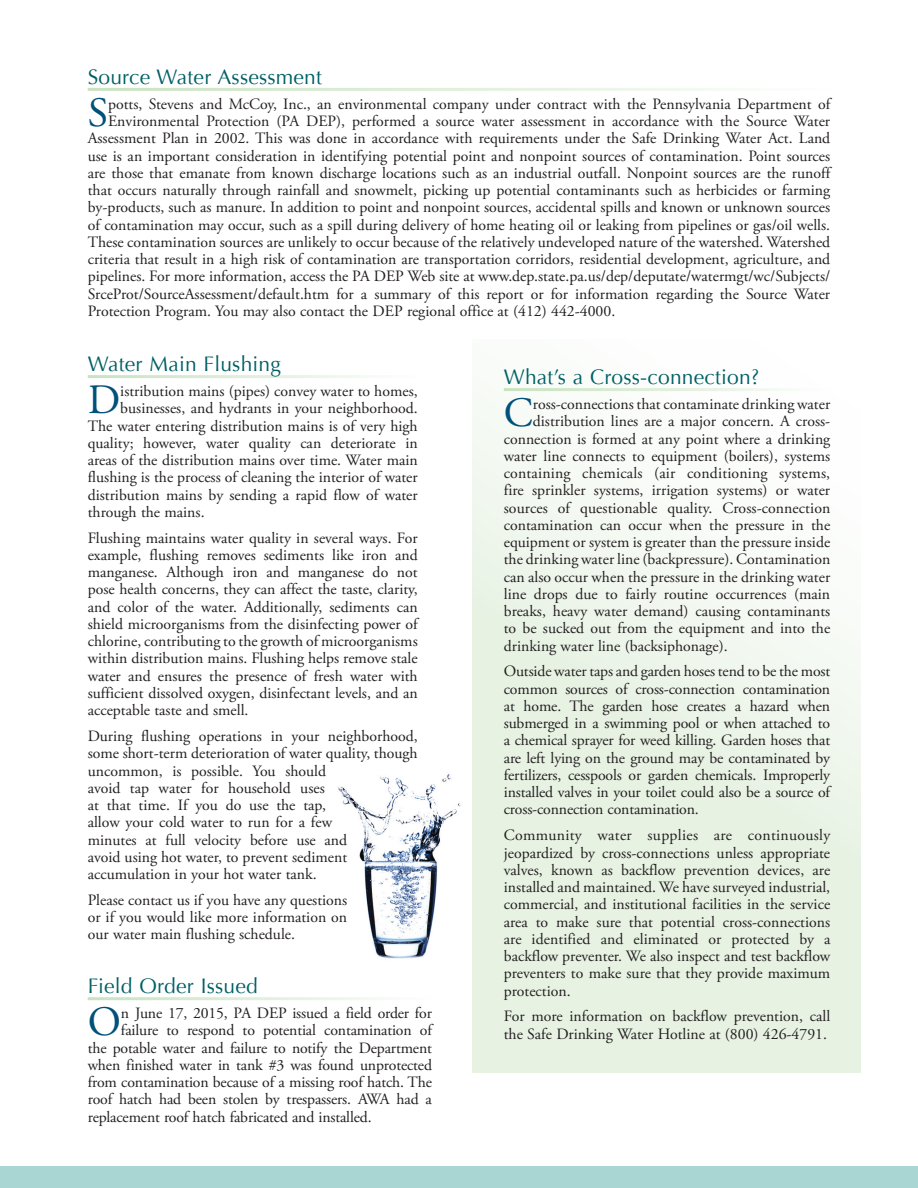
<style>
.page{position:relative;width:918px;height:1188px;background:#fff}
.page>*{position:absolute;margin:0;border:0;box-sizing:border-box;transform-origin:0 0}
.t1{font:41.7px "Adobe Garamond Pro";color:#00517a}
.t2{font:21px "Optima";letter-spacing:.01em;color:#006065}
.t3{font:15.75px/17.2px "Adobe Garamond Pro";color:#231f20;text-align:justify}
</style>
<div class="page">
<div style="left:0;top:1166px;width:918px;height:22px;background:#a9d5d2"></div>
<div style="left:473px;top:339px;width:388px;height:733px;background:linear-gradient(to bottom,#fbfdfb,#e2efdd)"></div>
<hr style="left:504px;top:388px;width:326px;height:3px;background:#fff">
<img style="left:338px;top:774px;width:123px;height:185px">
<p class="t2" style="left:88px;top:65px;width:236px">Source Water Assessment</p>
<p class="t1" style="left:88px;top:88px;width:22px">S</p>
<p class="t3" style="left:108px;top:96px;width:724px">potts, Stevens and McCoy, Inc., an environmental company under contract with the Pennsylvania Department of</p>
<p class="t3" style="left:108px;top:113px;width:724px">Environmental Protection (PA DEP), performed a source water assessment in accordance with the Source Water</p>
<p class="t3" style="left:88px;top:130px;width:744px">Assessment Plan in 2002. This was done in accordance with requirements under the Safe Drinking Water Act. Land</p>
<p class="t3" style="left:88px;top:148px;width:744px">use is an important consideration in identifying potential point and nonpoint sources of contamination. Point sources</p>
<p class="t3" style="left:88px;top:165px;width:744px">are those that emanate from known discharge locations such as an industrial outfall. Nonpoint sources are the runoff</p>
<p class="t3" style="left:88px;top:182px;width:744px">that occurs naturally through rainfall and snowmelt, picking up potential contaminants such as herbicides or farming</p>
<p class="t3" style="left:88px;top:199px;width:744px">by-products, such as manure. In addition to point and nonpoint sources, accidental spills and known or unknown sources</p>
<p class="t3" style="left:88px;top:217px;width:744px">of contamination may occur, such as a spill during delivery of home heating oil or leaking from pipelines or gas/oil wells.</p>
<p class="t3" style="left:88px;top:234px;width:744px">These contamination sources are unlikely to occur because of the relatively undeveloped nature of the watershed. Watershed</p>
<p class="t3" style="left:88px;top:251px;width:744px">criteria that result in a high risk of contamination are transportation corridors, residential development, agriculture, and</p>
<p class="t3" style="left:88px;top:268px;width:744px">pipelines. For more information, access the PA DEP Web site at www.dep.state.pa.us/dep/deputate/watermgt/wc/Subjects/</p>
<p class="t3" style="left:88px;top:285px;width:744px">SrceProt/SourceAssessment/default.htm for a summary of this report or for information regarding the Source Water</p>
<p class="t3" style="left:88px;top:303px;width:529px">Protection Program. You may also contact the DEP regional office at (412) 442-4000.</p>
<p class="t2" style="left:88px;top:352px;width:195px">Water Main Flushing</p>
<p class="t1" style="left:88px;top:375px;width:34px">D</p>
<p class="t3" style="left:120px;top:383px;width:299px">istribution mains (pipes) convey water to homes,</p>
<p class="t2" style="left:504px;top:365px;width:257px">What’s a Cross-connection?</p>
<p class="t1" style="left:504px;top:388px;width:31px">C</p>
<p class="t3" style="left:533px;top:396px;width:299px">ross-connections that contaminate drinking water</p>
<p class="t3" style="left:120px;top:400px;width:299px">businesses, and hydrants in your neighborhood.</p>
<p class="t3" style="left:88px;top:418px;width:332px">The water entering distribution mains is of very high</p>
<p class="t3" style="left:88px;top:435px;width:332px">quality; however, water quality can deteriorate in</p>
<p class="t3" style="left:88px;top:452px;width:332px">areas of the distribution mains over time. Water main</p>
<p class="t3" style="left:88px;top:469px;width:332px">flushing is the process of cleaning the interior of water</p>
<p class="t3" style="left:88px;top:487px;width:332px">distribution mains by sending a rapid flow of water</p>
<p class="t3" style="left:88px;top:504px;width:118px">through the mains.</p>
<p class="t3" style="left:88px;top:530px;width:332px">Flushing maintains water quality in several ways. For example, flushing removes sediments like iron and manganese. Although iron and manganese do not pose health concerns, they can affect the taste, clarity, and color of the water. Additionally, sediments can shield microorganisms from the disinfecting power of chlorine, contributing to the growth of microorganisms within distribution mains. Flushing helps remove stale water and ensures the presence of fresh water with sufficient dissolved oxygen, disinfectant levels, and an acceptable taste and smell.</p>
<p class="t3" style="left:88px;top:728px;width:332px;text-align:left">During flushing operations in your neighborhood, some short-term deterioration of water quality, though uncommon, is possible. You should<br>avoid tap water for household uses<br>at that time. If you do use the tap,<br>allow your cold water to run for a few<br>minutes at full velocity before use and<br>avoid using hot water, to prevent sediment accumulation in your hot water tank.</p>
<p class="t3" style="left:88px;top:892px;width:261px">Please contact us if you have any questions or if you would like more information on our water main flushing schedule.</p>
<p class="t2" style="left:88px;top:974px;width:172px">Field Order Issued</p>
<p class="t1" style="left:88px;top:997px;width:35px">O</p>
<p class="t3" style="left:121px;top:1005px;width:313px">n June 17, 2015, PA DEP issued a field order for</p>
<p class="t3" style="left:533px;top:413px;width:299px">distribution lines are a major concern. A cross-</p>
<p class="t3" style="left:504px;top:431px;width:328px">connection is formed at any point where a drinking</p>
<p class="t3" style="left:504px;top:448px;width:328px">water line connects to equipment (boilers), systems</p>
<p class="t3" style="left:504px;top:465px;width:328px">containing chemicals (air conditioning systems,</p>
<p class="t3" style="left:504px;top:482px;width:328px">fire sprinkler systems, irrigation systems) or water</p>
<p class="t3" style="left:504px;top:500px;width:328px">sources of questionable quality. Cross-connection</p>
<p class="t3" style="left:504px;top:517px;width:328px">contamination can occur when the pressure in the</p>
<p class="t3" style="left:504px;top:534px;width:328px">equipment or system is greater than the pressure inside</p>
<p class="t3" style="left:504px;top:551px;width:328px">the drinking water line (backpressure). Contamination</p>
<p class="t3" style="left:504px;top:568px;width:328px">can also occur when the pressure in the drinking water</p>
<p class="t3" style="left:504px;top:586px;width:328px">line drops due to fairly routine occurrences (main</p>
<p class="t3" style="left:504px;top:603px;width:328px">breaks, heavy water demand) causing contaminants</p>
<p class="t3" style="left:504px;top:620px;width:328px">to be sucked out from the equipment and into the</p>
<p class="t3" style="left:504px;top:637px;width:225px">drinking water line (backsiphonage).</p>
<p class="t3" style="left:504px;top:663px;width:328px">Outside water taps and garden hoses tend to be the most common sources of cross-connection contamination at home. The garden hose creates a hazard when submerged in a swimming pool or when attached to a chemical sprayer for weed killing. Garden hoses that are left lying on the ground may be contaminated by fertilizers, cesspools or garden chemicals. Improperly installed valves in your toilet could also be a source of cross-connection contamination.</p>
<p class="t3" style="left:504px;top:827px;width:328px">Community water supplies are continuously jeopardized by cross-connections unless appropriate valves, known as backflow prevention devices, are installed and maintained. We have surveyed industrial, commercial, and institutional facilities in the service area to make sure that potential cross-connections are identified and eliminated or protected by a backflow preventer. We also inspect and test backflow preventers to make sure that they provide maximum protection.</p>
<p class="t3" style="left:504px;top:1008px;width:328px">For more information on backflow prevention, call the Safe Drinking Water Hotline at (800) 426-4791.</p>
<p class="t3" style="left:121px;top:1022px;width:313px">failure to respond to potential contamination of</p>
<p class="t3" style="left:88px;top:1040px;width:346px">the potable water and failure to notify the Department</p>
<p class="t3" style="left:88px;top:1057px;width:346px">when finished water in tank #3 was found unprotected</p>
<p class="t3" style="left:88px;top:1074px;width:346px">from contamination because of a missing roof hatch. The</p>
<p class="t3" style="left:88px;top:1091px;width:346px">roof hatch had been stolen by trespassers. AWA had a</p>
<p class="t3" style="left:88px;top:1109px;width:285px">replacement roof hatch fabricated and installed.</p>
</div>
